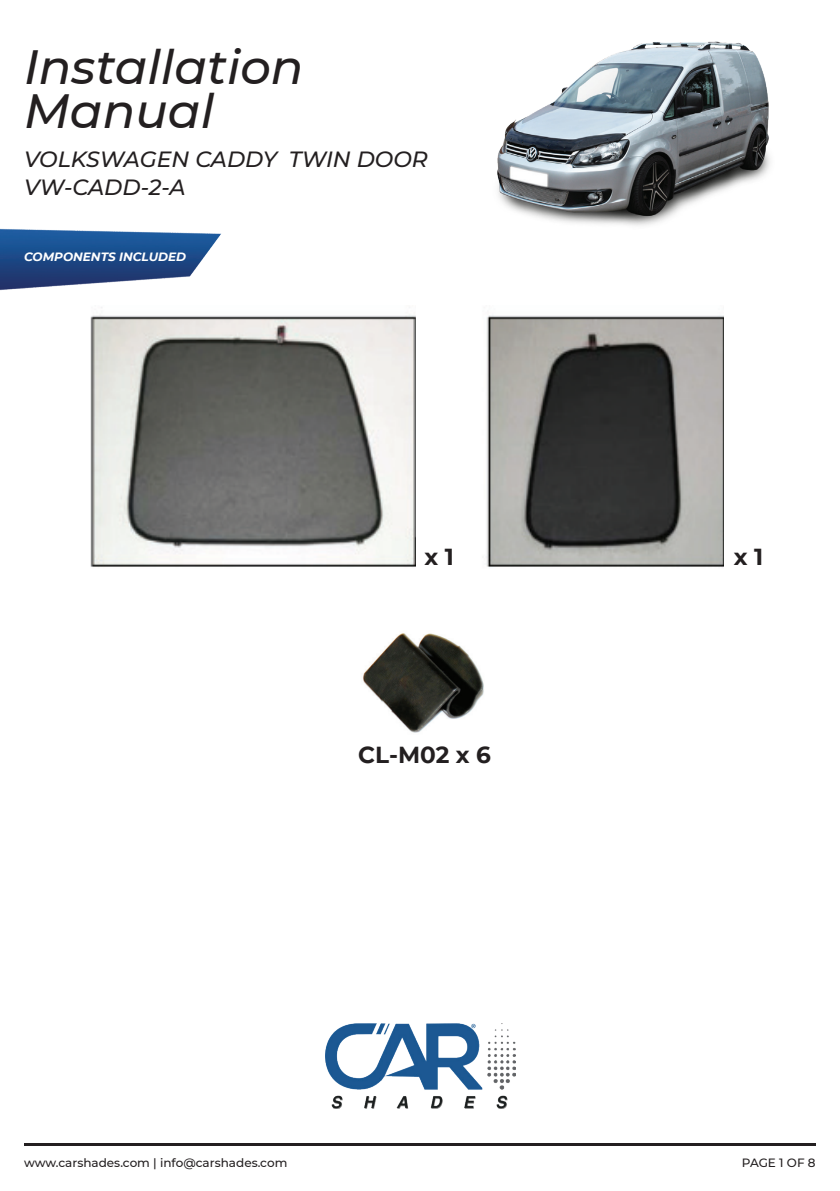
<style>
.page{position:relative;width:840px;height:1191px;background:#fff}
.page>*{position:absolute;margin:0;border:0;box-sizing:border-box;transform-origin:0 0}
.t1{font:italic 500 48px/44px "Montserrat";color:#231f20}
.t2{font:700 23.2px "Montserrat";color:#231f20}
.t3{font:italic 500 22px/28px "Montserrat";color:#231f20}
.t4{font:500 12px "Montserrat";color:#231f20}
.t5{font:italic 700 12px "Montserrat";color:#fff}
</style>
<div class="page">
<img style="left:497px;top:41px;width:273px;height:185px">
<img style="left:0;top:228px;width:221px;height:63px">
<img style="left:486px;top:315px;width:237px;height:253px">
<img style="left:90px;top:307px;width:325px;height:260px">
<img style="left:325px;top:1023px;width:189px;height:85px">
<hr style="left:24px;top:1143px;width:791px;height:2px;background:#231f20">
<img style="left:363px;top:633px;width:121px;height:100px">
<h1 class="t1" style="left:24px;top:43px;width:281px">Installation<br>Manual</h1>
<h3 class="t3" style="left:24px;top:145px;width:405px">VOLKSWAGEN CADDY TWIN DOOR<br>VW-CADD-2-A</h3>
<p class="t5" style="left:24px;top:248px;width:163px">COMPONENTS INCLUDED</p>
<h2 class="t2" style="left:424px;top:540px;width:31px">x 1</h2>
<h2 class="t2" style="left:733px;top:540px;width:31px">x 1</h2>
<h2 class="t2" style="left:358px;top:738px;width:134px">CL-M02 x 6</h2>
<p class="t4" style="left:24px;top:1153px;width:265px">www.carshades.com | info@carshades.com</p>
<p class="t4" style="left:741px;top:1153px;width:75px">PAGE 1 OF 8</p>
</div>
